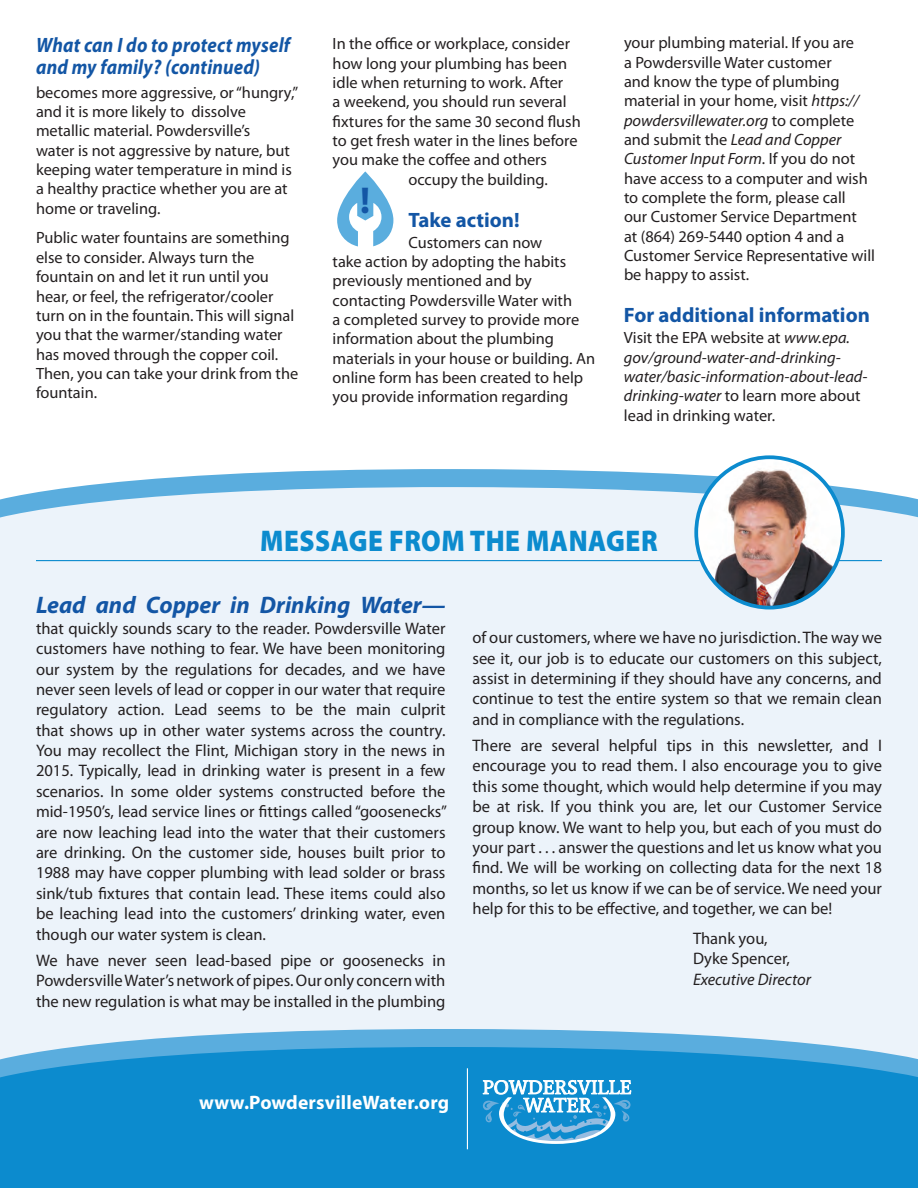
<style>
.page{position:relative;width:918px;height:1188px;background:#fff}
.page>*{position:absolute;margin:0;border:0;box-sizing:border-box;transform-origin:0 0}
.PWD_Subhead{font:700 37.5px "Myriad Pro";color:#1356a5}
.PWD_Table_of_Content{font:900 30px "Myriad Pro";letter-spacing:.02em;color:#0c8bce;scale:.9 1}
.PWD_Body_Text{font:italic 700 24px "Myriad Pro";color:#1356a5}
.PWD_Headline_Text{font:italic 700 20.85px/22.5px "Myriad Pro";letter-spacing:.01em;color:#1356a5;scale:.9 1}
.PWD_Subhead-2{font:700 20.85px "Myriad Pro";color:#1356a5}
.PWD_Subhead-3{font:700 19.5px "Myriad Pro";letter-spacing:.01em;color:#fff}
.PWD_Body_Text-2{font:16.65px/20.4px "Myriad Pro";color:#231f20;text-align:justify}
.PWD_Body_Text-3{font:16.35px/19.4px "Myriad Pro";color:#231f20}
.PWD_Body_Text-4{font:italic 16.35px/19.4px "Myriad Pro";color:#231f20}
.s1{font-style:italic}
.s2{font-style:normal}
</style>
<div class="page">
<svg style="left:74px;top:469px;width:622px;height:18px;fill:#5aadde"></svg>
<div style="left:0;top:487px;width:918px;height:541px;background:#ecf3fa"></div>
<svg style="left:0;top:1028px;width:918px;height:18px;fill:#5aadde"></svg>
<svg style="left:0;top:1046px;width:918px;height:142px;fill:#0c8bce"></svg>
<hr style="left:467px;top:1068px;width:1px;height:81px;background:#fff">
<hr style="left:36px;top:560px;width:846px;height:1px;background:#0c8bce">
<img style="left:696px;top:460px;width:147px;height:148px">
<div style="left:694px;top:455px;width:151px;height:154px;border:4px solid #0c8bce;border-radius:50%"></div>
<svg style="left:483px;top:1080px;width:148px;height:64px"></svg>
<svg style="left:337px;top:171px;width:56px;height:75px"></svg>
<p class="PWD_Headline_Text" style="left:36px;top:33px;width:284px">What can I do to protect myself and my family? (continued)</p>
<p class="PWD_Body_Text-3" style="left:36px;top:82px;width:264px">becomes more aggressive, or “hungry,” and it is more likely to dissolve metallic material. Powdersville’s<br>water is not aggressive by nature, but keeping water temperature in mind is a healthy practice whether you are at home or traveling.</p>
<p class="PWD_Body_Text-3" style="left:36px;top:228px;width:264px">Public water fountains are something else to consider. Always turn the fountain on and let it run until you hear, or feel, the refrigerator/cooler turn on in the fountain. This will signal you that the warmer/standing water has moved through the copper coil.<br>Then, you can take your drink from the fountain.</p>
<p class="PWD_Body_Text-3" style="left:333px;top:34px;width:239px">In the office or workplace, consider</p>
<p class="PWD_Body_Text-3" style="left:333px;top:53px;width:236px">how long your plumbing has been</p>
<p class="PWD_Body_Text-3" style="left:333px;top:73px;width:232px">idle when returning to work. After</p>
<p class="PWD_Body_Text-3" style="left:333px;top:92px;width:235px">a weekend, you should run several</p>
<p class="PWD_Body_Text-3" style="left:333px;top:111px;width:250px">fixtures for the same 30 second flush</p>
<p class="PWD_Body_Text-3" style="left:333px;top:131px;width:247px">to get fresh water in the lines before</p>
<p class="PWD_Body_Text-3" style="left:333px;top:150px;width:216px">you make the coffee and others</p>
<p class="PWD_Body_Text-3" style="left:408px;top:169px;width:141px">occupy the building.</p>
<p class="PWD_Subhead-2" style="left:408px;top:206px;width:113px">Take action!</p>
<p class="PWD_Body_Text-3" style="left:333px;top:232px;width:264px;text-indent:76px">Customers can now<br>take action by adopting the habits previously mentioned and by contacting Powdersville Water with<br>a completed survey to provide more information about the plumbing materials in your house or building. An online form has been created to help you provide information regarding</p>
<p class="PWD_Subhead" style="left:360px;top:175px;width:12px">!</p>
<p class="PWD_Body_Text-3" style="left:624px;top:33px;width:253px">your plumbing material. If you are<br>a Powdersville Water customer<br>and know the type of plumbing material in your home, visit <span class="s1">https:// powdersvillewater.org</span> to complete and submit the <span class="s1">Lead and Copper<br>Customer Input Form</span>. If you do not have access to a computer and wish to complete the form, please call<br>our Customer Service Department<br>at (864) 269-5440 option 4 and a<br>Customer Service Representative will be happy to assist.</p>
<p class="PWD_Subhead-2" style="left:624px;top:302px;width:247px">For additional information</p>
<p class="PWD_Body_Text-4" style="left:624px;top:328px;width:245px"><span class="s2">Visit the EPA website at</span> www.epa. gov/ground-water-and-drinking&shy;water/basic-information-about-lead&shy;drinking-water <span class="s2">to learn more about lead in drinking water.</span></p>
<p class="PWD_Table_of_Content" style="left:260px;top:524px;width:443px">MESSAGE FROM THE MANAGER</p>
<p class="PWD_Body_Text" style="left:36px;top:590px;width:411px">Lead and Copper in Drinking Water—</p>
<p class="PWD_Body_Text-2" style="left:36px;top:618px;width:412px">that quickly sounds scary to the reader. Powdersville Water customers have nothing to fear. We have been monitoring our system by the regulations for decades, and we have never seen levels of lead or copper in our water that require regulatory action. Lead seems to be the main culprit that shows up in other water systems across the country.<br>You may recollect the Flint, Michigan story in the news in 2015. Typically, lead in drinking water is present in a few scenarios. In some older systems constructed before the mid-1950’s, lead service lines or fittings called “goosenecks” are now leaching lead into the water that their customers are drinking. On the customer side, houses built prior to 1988 may have copper plumbing with lead solder or brass sink/tub fixtures that contain lead. These items could also be leaching lead into the customers’ drinking water, even though our water system is clean.</p>
<p class="PWD_Body_Text-2" style="left:36px;top:950px;width:411px">We have never seen lead-based pipe or goosenecks in Powdersville Water’s network of pipes. Our only concern with the new regulation is what may be installed in the plumbing</p>
<p class="PWD_Body_Text-2" style="left:472px;top:627px;width:411px">of our customers, where we have no jurisdiction. The way we see it, our job is to educate our customers on this subject, assist in determining if they should have any concerns, and continue to test the entire system so that we remain clean and in compliance with the regulations.</p>
<p class="PWD_Body_Text-2" style="left:472px;top:735px;width:411px">There are several helpful tips in this newsletter, and I encourage you to read them. I also encourage you to give this some thought, which would help determine if you may be at risk. If you think you are, let our Customer Service group know. We want to help you, but each of you must do your part . . . answer the questions and let us know what you find. We will be working on collecting data for the next 18 months, so let us know if we can be of service. We need your help for this to be effective, and together, we can be!</p>
<p class="PWD_Body_Text-2" style="left:693px;top:928px;width:120px;text-align:left">Thank you,<br>Dyke Spencer,<br><span class="s1">Executive Director</span></p>
<p class="PWD_Subhead-3" style="left:199px;top:1090px;width:252px">www.PowdersvilleWater.org</p>
</div>
